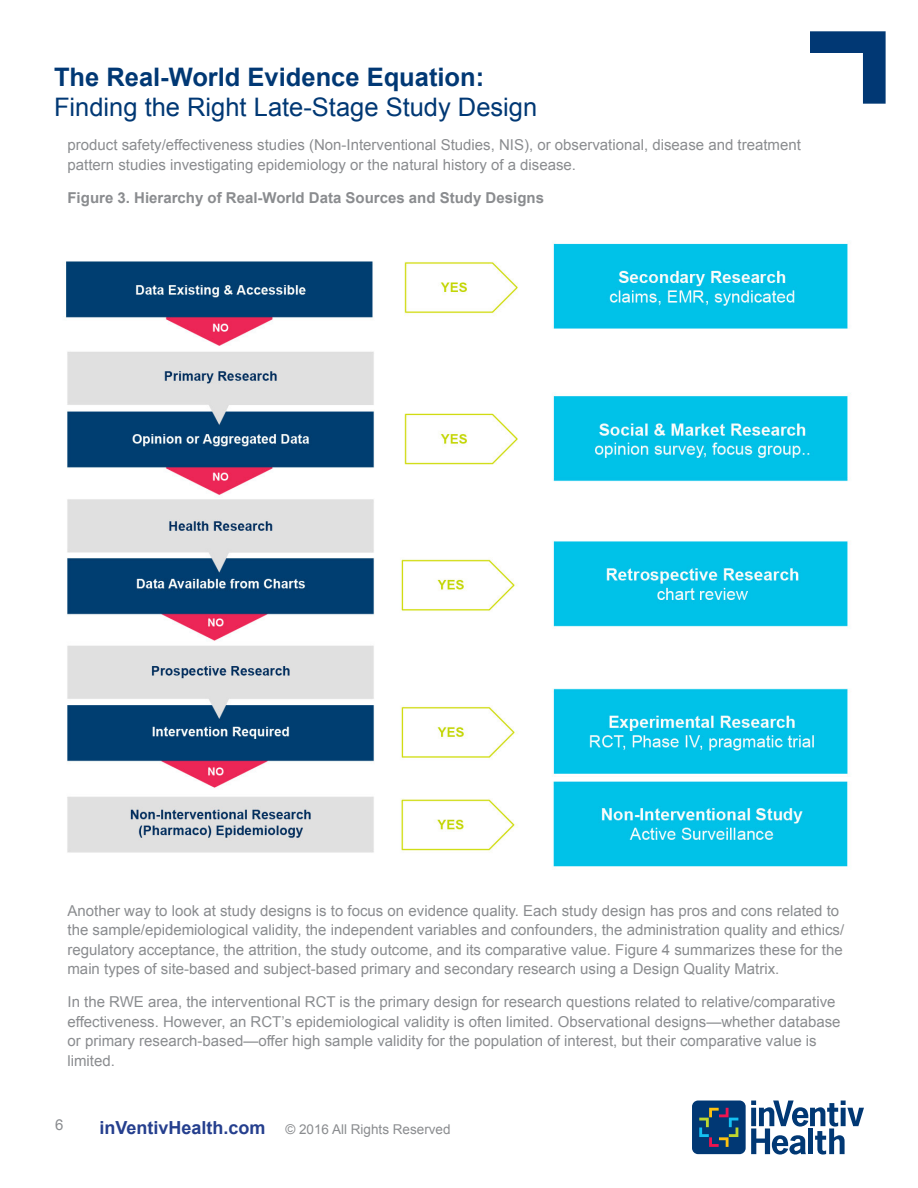
<style>
.page{position:relative;width:918px;height:1188px;background:#fff}
.page>*{position:absolute;margin:0;border:0;box-sizing:border-box;transform-origin:0 0}
.t1{font:25.5px "Arial";color:#013874}
.t2{font:700 25.5px "Arial";color:#013874}
.Body_Copy{font:15px/19.5px "Arial";color:#8a8c8f}
.Body_Copy-2{font:700 15px "Arial";color:#8a8c8f}
.t3{font:13.5px "Arial";color:#8a8c8f}
.s1{font-weight:700;font-size:18px;color:#253f8e}
</style>
<div class="page">
<svg style="left:751px;top:1101px;width:113px;height:54px"></svg>
<div style="left:692px;top:1101px;width:54px;height:53px;background:#013874;border-radius:6px"></div>
<svg style="left:699px;top:1108px;width:39px;height:39px"></svg>
<svg style="left:810px;top:31px;width:76px;height:73px"></svg>
<img style="left:66px;top:243px;width:785px;height:624px">
<h1 class="t2" style="left:54px;top:60px;width:432px">The Real-World Evidence Equation:</h1>
<h1 class="t1" style="left:54px;top:90px;width:485px">Finding the Right Late-Stage Study Design</h1>
<p class="Body_Copy" style="left:68px;top:136px;width:735px">product safety/effectiveness studies (Non-Interventional Studies, NIS), or observational, disease and treatment pattern studies investigating epidemiology or the natural history of a disease.</p>
<p class="Body_Copy-2" style="left:68px;top:188px;width:478px">Figure 3. Hierarchy of Real-World Data Sources and Study Designs</p>
<p class="Body_Copy" style="left:68px;top:901px;width:778px">Another way to look at study designs is to focus on evidence quality. Each study design has pros and cons related to the sample/epidemiological validity, the independent variables and confounders, the administration quality and ethics/ regulatory acceptance, the attrition, the study outcome, and its comparative value. Figure 4 summarizes these for the main types of site-based and subject-based primary and secondary research using a Design Quality Matrix.</p>
<p class="Body_Copy" style="left:68px;top:992px;width:775px">In the RWE area, the interventional RCT is the primary design for research questions related to relative/comparative effectiveness. However, an RCT’s epidemiological validity is often limited. Observational designs—whether database or primary research-based—offer high sample validity for the population of interest, but their comparative value is limited.</p>
<p class="Body_Copy" style="left:55px;top:1116px;width:10px">6</p>
<p class="t3" style="left:99px;top:1120px;width:353px"><span class="s1">inVentivHealth.com</span> © 2016 All Rights Reserved</p>
</div>
